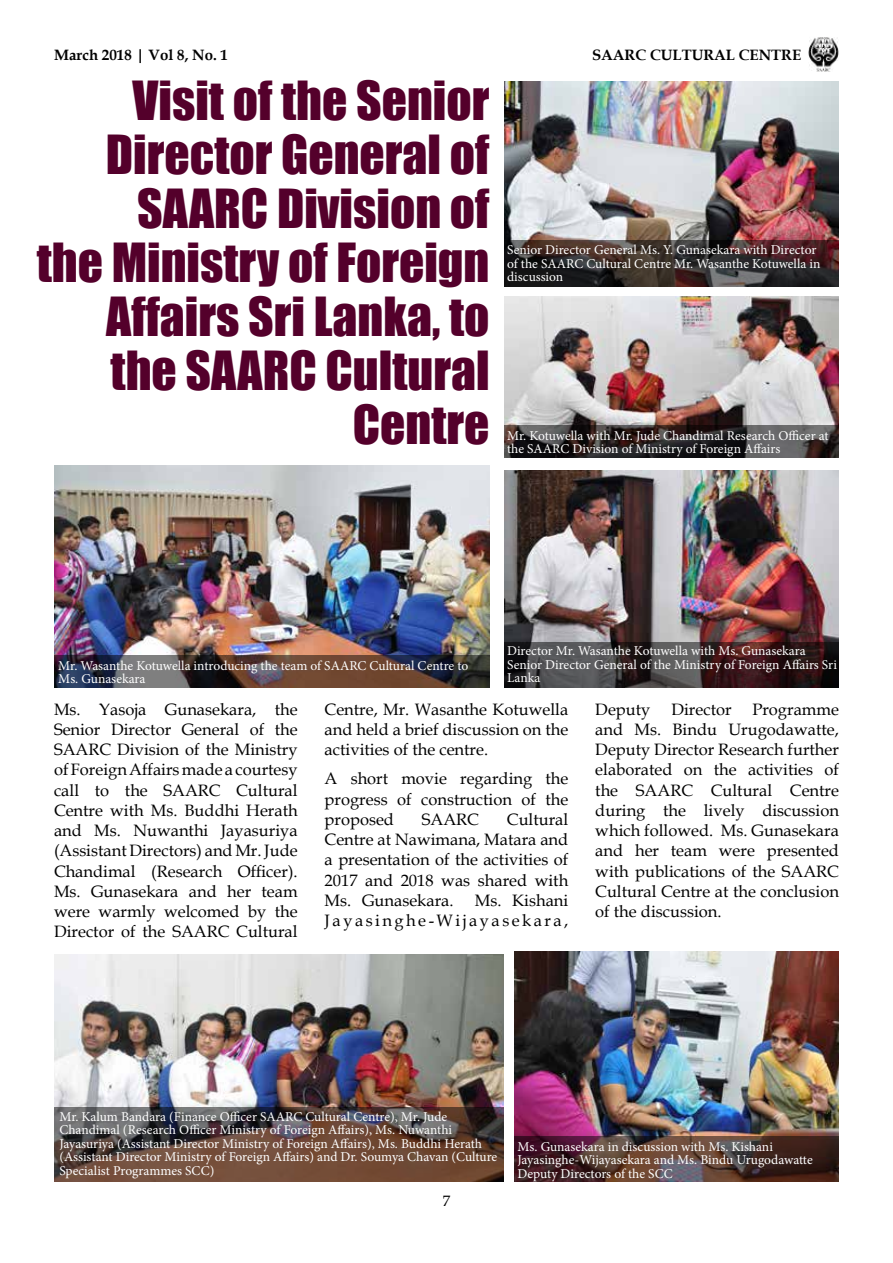
<style>
.page{position:relative;width:893px;height:1263px;background:#fff}
.page>*{position:absolute;margin:0;border:0;box-sizing:border-box;transform-origin:0 0}
.t1{font:49.5px/54px "Impact";color:#54002b;text-align:right}
.t2{font:16.5px/20.2px "Book Antiqua";color:#000;text-align:justify}
.t3{font:16.5px/20.2px "Book Antiqua";letter-spacing:.15em;color:#000;text-align:right}
.t4{font:700 15px "Book Antiqua";color:#000}
.t5{font:15px "Book Antiqua";color:#000}
.t6{font:13.5px/13.5px "Minion Pro";color:#fff}
</style>
<div class="page">
<img style="left:808px;top:37px;width:31px;height:34px">
<img style="left:504px;top:81px;width:335px;height:159px">
<img style="left:504px;top:471px;width:335px;height:171px">
<img style="left:54px;top:465px;width:435px;height:190px">
<img style="left:54px;top:954px;width:449px;height:153px">
<img style="left:515px;top:951px;width:324px;height:186px">
<img style="left:504px;top:297px;width:335px;height:128px">
<img style="left:54px;top:655px;width:435px;height:32px">
<svg style="left:54px;top:1107px;width:449px;height:75px;background:#5f473d"></svg>
<svg style="left:515px;top:1137px;width:324px;height:45px;background:#4e322e"></svg>
<svg style="left:504px;top:642px;width:335px;height:45px;background:#3b2f31"></svg>
<svg style="left:504px;top:425px;width:335px;height:33px;background:#353131"></svg>
<svg style="left:504px;top:240px;width:335px;height:47px;background:#362b2a"></svg>
<p class="t4" style="left:54px;top:45px;width:176px">March 2018 | Vol 8, No. 1</p>
<p class="t4" style="left:592px;top:45px;width:211px">SAARC CULTURAL CENTRE</p>
<h1 class="t1" style="left:37px;top:72px;width:454px">Visit of the Senior<br>Director General of<br>SAARC Division of<br>the Ministry of Foreign<br>Affairs Sri Lanka, to the SAARC Cultural<br>Centre</h1>
<p class="t6" style="left:507px;top:243px;width:315px">Senior Director General Ms. Y. Gunasekara with Director of the SAARC Cultural Centre Mr. Wasanthe Kotuwella in discussion</p>
<p class="t6" style="left:507px;top:429px;width:323px">Mr. Kotuwella with Mr. Jude Chandimal Research Officer at the SAARC Division of Ministry of Foreign Affairs</p>
<p class="t6" style="left:58px;top:658px;width:411px">Mr. Wasanthe Kotuwella introducing the team of SAARC Cultural Centre to<br>Ms. Gunasekara</p>
<p class="t6" style="left:507px;top:644px;width:331px">Director Mr. Wasanthe Kotuwella with Ms. Gunasekara<br>Senior Director General of the Ministry of Foreign Affairs Sri<br>Lanka</p>
<p class="t2" style="left:54px;top:698px;width:245px">Ms. Yasoja Gunasekara, the Senior Director General of the SAARC Division of the Ministry of Foreign Affairs made a courtesy call to the SAARC Cultural Centre with Ms. Buddhi Herath and Ms. Nuwanthi Jayasuriya (Assistant Directors) and Mr. Jude Chandimal (Research Officer).<br>Ms. Gunasekara and her team were warmly welcomed by the Director of the SAARC Cultural</p>
<p class="t2" style="left:325px;top:698px;width:245px">Centre, Mr. Wasanthe Kotuwella and held a brief discussion on the activities of the centre.</p>
<p class="t2" style="left:325px;top:768px;width:245px">A short movie regarding the progress of construction of the proposed</p>
<p class="t2" style="left:325px;top:809px;width:245px;text-indent:182px">Cultural Centre at Nawimana, Matara and a presentation of the activities of 2017 and 2018 was shared with Ms. Gunasekara.</p>
<p class="t2" style="left:422px;top:809px;width:59px">SAARC</p>
<p class="t3" style="left:325px;top:890px;width:245px">Ms. Kishani<br>Jayasinghe-Wijayasekara,</p>
<p class="t2" style="left:595px;top:698px;width:245px;text-indent:157px">Programme and Ms. Bindu Urugodawatte, Deputy Director Research further elaborated on the activities of the SAARC Cultural Centre during the lively discussion which followed. Ms. Gunasekara and her team were presented with publications of the SAARC Cultural Centre at the conclusion of the discussion.</p>
<p class="t2" style="left:595px;top:698px;width:57px">Deputy</p>
<p class="t2" style="left:671px;top:698px;width:62px">Director</p>
<p class="t6" style="left:59px;top:1110px;width:439px">Mr. Kalum Bandara (Finance Officer SAARC Cultural Centre), Mr. Jude Chandimal (Research Officer Ministry of Foreign Affairs), Ms. Nuwanthi Jayasuriya (Assistant Director Ministry of Foreign Affairs), Ms. Buddhi Herath (Assistant Director Ministry of Foreign Affairs) and Dr. Soumya Chavan (Culture Specialist Programmes SCC)</p>
<p class="t5" style="left:443px;top:1190px;width:9px">7</p>
<p class="t6" style="left:518px;top:1140px;width:297px">Ms. Gunasekara in discussion with Ms. Kishani<br>Jayasinghe-Wijayasekara and Ms. Bindu Urugodawatte<br>Deputy Directors of the SCC</p>
</div>
